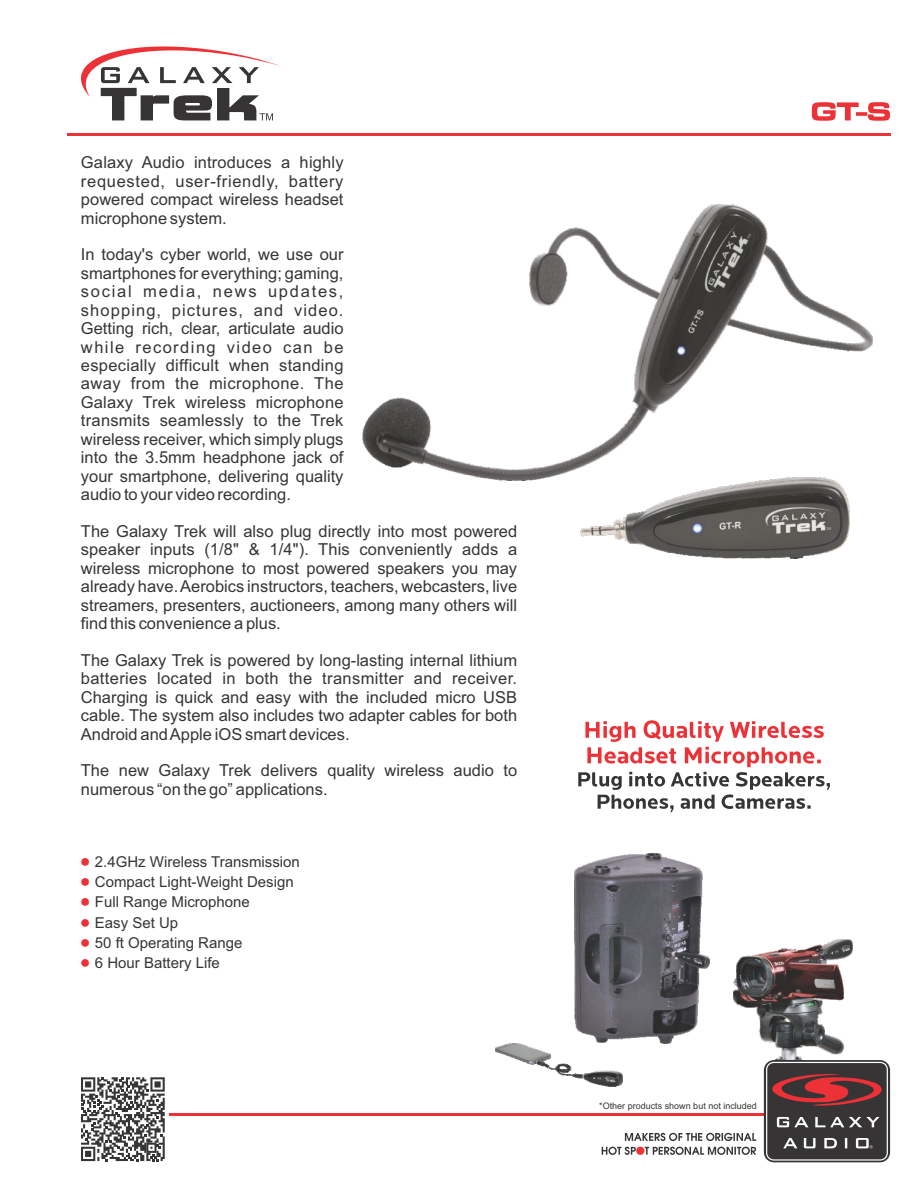
<style>
.page{position:relative;width:918px;height:1188px;background:#fff}
.page>*{position:absolute;margin:0;border:0;box-sizing:border-box;transform-origin:0 0}
.t1{font:16.5px/18.5px "Arial";color:#373435;text-align:justify}
.t2{font:15px "Arial";color:#373435}
.t3{font:9px "Arial";color:#373435}
.s1{font-size:18px;color:#ed3237}
</style>
<div class="page">
<img style="left:734px;top:939px;width:118px;height:121px">
<img style="left:496px;top:1044px;width:126px;height:43px">
<img style="left:574px;top:854px;width:135px;height:189px">
<hr style="left:170px;top:1114px;width:718px;height:2px;background:#ed3237">
<svg style="left:602px;top:1133px;width:154px;height:22px"></svg>
<div style="left:637px;top:1147px;width:6px;height:7px;background:#ed3237;border-radius:50%"></div>
<svg style="left:764px;top:1060px;width:126px;height:102px;background:#5f4849"></svg>
<svg style="left:81px;top:1077px;width:84px;height:84px"></svg>
<hr style="left:67px;top:133px;width:824px;height:3px;background:#ed3237">
<svg style="left:812px;top:102px;width:78px;height:19px"></svg>
<svg style="left:81px;top:46px;width:199px;height:74px"></svg>
<img style="left:362px;top:205px;width:510px;height:275px">
<img style="left:581px;top:477px;width:269px;height:82px">
<svg style="left:578px;top:720px;width:252px;height:92px"></svg>
<p class="t1" style="left:81px;top:155px;width:264px">Galaxy Audio introduces a highly requested, user-friendly, battery powered compact wireless headset microphone system.</p>
<p class="t1" style="left:81px;top:247px;width:264px">In today's cyber world, we use our smartphones for everything; gaming, social media, news updates, shopping, pictures, and video.<br>Getting rich, clear, articulate audio while recording video can be especially difficult when standing away from the microphone. The Galaxy Trek wireless microphone transmits seamlessly to the Trek wireless receiver, which simply plugs into the 3.5mm headphone jack of your smartphone, delivering quality audio to your video recording.</p>
<p class="t1" style="left:81px;top:523px;width:438px">The Galaxy Trek will also plug directly into most powered speaker inputs (1/8" &amp; 1/4"). This conveniently adds a wireless microphone to most powered speakers you may already have. Aerobics instructors, teachers, webcasters, live streamers, presenters, auctioneers, among many others will find this convenience a plus.</p>
<p class="t1" style="left:81px;top:652px;width:438px">The Galaxy Trek is powered by long-lasting internal lithium batteries located in both the transmitter and receiver.<br>Charging is quick and easy with the included micro USB cable. The system also includes two adapter cables for both Android and Apple iOS smart devices.</p>
<p class="t1" style="left:81px;top:763px;width:438px">The new Galaxy Trek delivers quality wireless audio to numerous “on the go” applications.</p>
<p class="t2" style="left:80px;top:856px;width:222px"><span class="s1">●</span> 2.4GHz Wireless Transmission</p>
<p class="t2" style="left:80px;top:876px;width:216px"><span class="s1">●</span> Compact Light-Weight Design</p>
<p class="t2" style="left:80px;top:897px;width:172px"><span class="s1">●</span> Full Range Microphone</p>
<p class="t2" style="left:80px;top:917px;width:100px"><span class="s1">●</span> Easy Set Up</p>
<p class="t2" style="left:80px;top:937px;width:164px"><span class="s1">●</span> 50 ft Operating Range</p>
<p class="t2" style="left:80px;top:957px;width:142px"><span class="s1">●</span> 6 Hour Battery Life</p>
<p class="t3" style="left:599px;top:1103px;width:159px">*Other products shown but not included</p>
</div>
